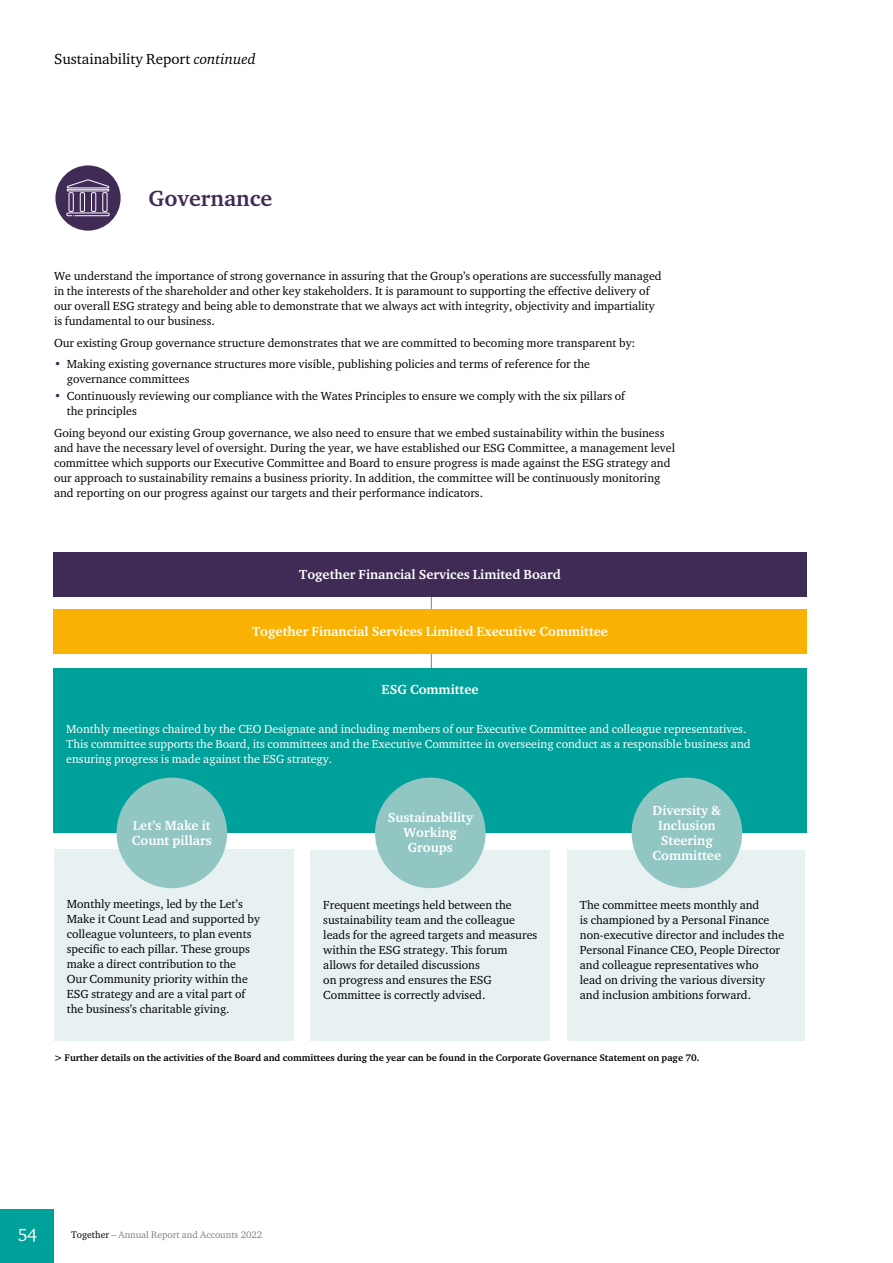
<style>
.page{position:relative;width:893px;height:1263px;background:#fff}
.page>*{position:absolute;margin:0;border:0;box-sizing:border-box;transform-origin:0 0}
.t1{font:700 22.5px "Charter ITC Pro";color:#402b56}
.t2{font:18px "Charter ITC Pro";color:#fff}
.t3{font:15px "Charter ITC Pro";color:#000}
.t4{font:700 13.5px/15px "Charter ITC Pro";color:#fff;text-align:center}
.t5{font:12px/15px "Charter ITC Pro";color:#000}
.t6{font:12px/15px "Charter ITC Pro";color:#fff}
.t7{font:700 9.75px "Charter ITC Pro";color:#000}
.t8{font:9.75px "Charter ITC Pro";color:#7d8583}
.s1{font-style:italic}
.s2{color:#402b56}
.s3{color:#000}
</style>
<div class="page">
<hr style="left:431px;top:575px;width:1px;height:166px;background:#7d8583">
<svg style="left:55px;top:165px;width:66px;height:66px;background:#503c64"></svg>
<div style="left:67px;top:213px;width:42px;height:3px;border:1px solid #fff"></div>
<svg style="left:67px;top:179px;width:42px;height:9px"></svg>
<div style="left:103px;top:192px;width:4px;height:20px;border:1px solid #fff"></div>
<div style="left:91px;top:192px;width:5px;height:20px;border:1px solid #fff"></div>
<div style="left:80px;top:192px;width:5px;height:20px;border:1px solid #fff"></div>
<div style="left:69px;top:192px;width:4px;height:20px;border:1px solid #fff"></div>
<div style="left:67px;top:189px;width:42px;height:2px;border:1px solid #fff"></div>
<div style="left:54px;top:164px;width:68px;height:68px;border:1px solid #fff;border-radius:50%"></div>
<div style="left:54px;top:712px;width:753px;height:121px;background:#00a19a"></div>
<div style="left:54px;top:849px;width:240px;height:192px;background:#e7f1f1"></div>
<div style="left:117px;top:778px;width:110px;height:110px;background:#91c6c2;border-radius:50%"></div>
<div style="left:311px;top:850px;width:239px;height:191px;background:#e7f1f1"></div>
<div style="left:375px;top:778px;width:111px;height:110px;background:#91c6c2;border-radius:50%"></div>
<div style="left:567px;top:850px;width:238px;height:191px;background:#e7f1f1"></div>
<div style="left:632px;top:778px;width:110px;height:110px;background:#91c6c2;border-radius:50%"></div>
<div style="left:54px;top:668px;width:753px;height:44px;background:#00a19a"></div>
<div style="left:54px;top:609px;width:753px;height:45px;background:#f9b104"></div>
<div style="left:54px;top:552px;width:753px;height:44px;background:#402b56"></div>
<div style="left:0;top:1209px;width:54px;height:54px;background:#00a19a"></div>
<p class="t3" style="left:54px;top:50px;width:203px">Sustainability Report <span class="s1">continued</span></p>
<h1 class="t1" style="left:149px;top:184px;width:125px">Governance</h1>
<p class="t5" style="left:54px;top:268px;width:609px">We understand the importance of strong governance in assuring that the Group’s operations are successfully managed in the interests of the shareholder and other key stakeholders. It is paramount to supporting the effective delivery of our overall ESG strategy and being able to demonstrate that we always act with integrity, objectivity and impartiality is fundamental to our business.</p>
<p class="t5" style="left:54px;top:335px;width:583px">Our existing Group governance structure demonstrates that we are committed to becoming more transparent by:</p>
<p class="t5" style="left:67px;top:356px;width:525px;text-indent:-13px"><span class="s2">•</span> Making existing governance structures more visible, publishing policies and terms of reference for the governance committees</p>
<p class="t5" style="left:67px;top:388px;width:560px;text-indent:-13px"><span class="s2">•</span> Continuously reviewing our compliance with the Wates Principles to ensure we comply with the six pillars of the principles</p>
<p class="t5" style="left:54px;top:425px;width:623px">Going beyond our existing Group governance, we also need to ensure that we embed sustainability within the business and have the necessary level of oversight. During the year, we have established our ESG Committee, a management level committee which supports our Executive Committee and Board to ensure progress is made against the ESG strategy and our approach to sustainability remains a business priority. In addition, the committee will be continuously monitoring and reporting on our progress against our targets and their performance indicators.</p>
<p class="t4" style="left:299px;top:566px;width:263px">Together Financial Services Limited Board</p>
<p class="t4" style="left:252px;top:624px;width:357px">Together Financial Services Limited Executive Committee</p>
<p class="t4" style="left:382px;top:682px;width:98px">ESG Committee</p>
<p class="t6" style="left:66px;top:721px;width:686px">Monthly meetings chaired by the CEO Designate and including members of our Executive Committee and colleague representatives.<br>This committee supports the Board, its committees and the Executive Committee in overseeing conduct as a responsible business and ensuring progress is made against the ESG strategy.</p>
<p class="t4" style="left:132px;top:818px;width:82px;text-align:left">Let’s Make it<br>Count pillars</p>
<p class="t4" style="left:388px;top:810px;width:87px">Sustainability<br>Working<br>Groups</p>
<p class="t4" style="left:653px;top:803px;width:70px">Diversity &amp;<br>Inclusion<br>Steering<br>Committee</p>
<p class="t5" style="left:67px;top:896px;width:195px">Monthly meetings, led by the Let’s Make it Count Lead and supported by colleague volunteers, to plan events specific to each pillar. These groups make a direct contribution to the<br>Our Community priority within the ESG strategy and are a vital part of the business’s charitable giving.</p>
<p class="t5" style="left:323px;top:897px;width:216px">Frequent meetings held between the sustainability team and the colleague leads for the agreed targets and measures within the ESG strategy. This forum allows for detailed discussions<br>on progress and ensures the ESG Committee is correctly advised.</p>
<p class="t5" style="left:580px;top:897px;width:206px">The committee meets monthly and<br>is championed by a Personal Finance non-executive director and includes the Personal Finance CEO, People Director and colleague representatives who<br>lead on driving the various diversity and inclusion ambitions forward.</p>
<p class="t7" style="left:54px;top:1051px;width:647px">&gt; Further details on the activities of the Board and committees during the year can be found in the Corporate Governance Statement on page 70.</p>
<h2 class="t2" style="left:18px;top:1224px;width:21px">54</h2>
<p class="t8" style="left:71px;top:1229px;width:193px"><span class="s3">Together</span> – Annual Report and Accounts 2022</p>
</div>
